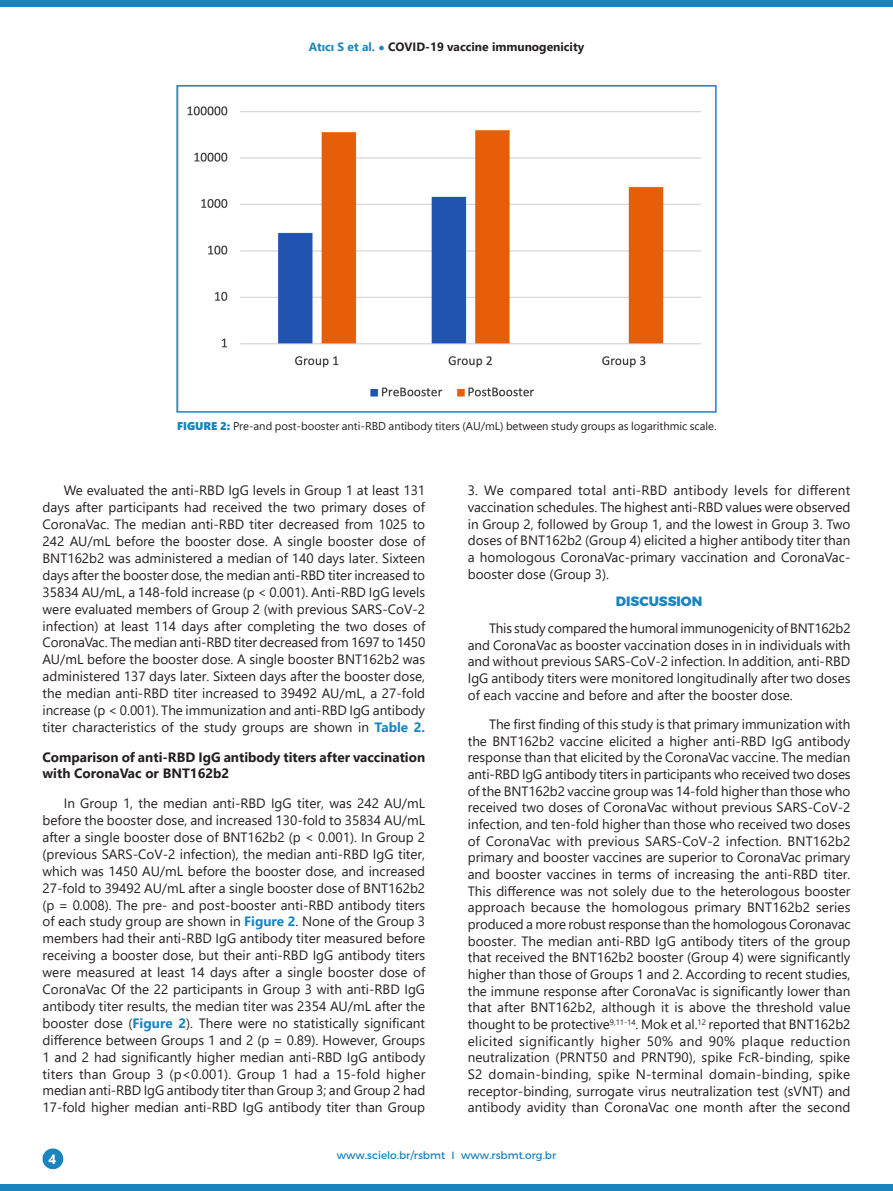
<style>
.page{position:relative;width:893px;height:1191px;background:#fff}
.page>*{position:absolute;margin:0;border:0;box-sizing:border-box;transform-origin:0 0}
.normal_1_5{font:13.5px/17px "Segoe UI";color:#231f20;text-align:justify}
.Subseção{font:700 13.5px/17px "Segoe UI";color:#231f20}
.SEÇÃO{font:800 13.5px "Montserrat";color:#1a84bf}
.t1{font:700 13.5px "Ebrima";color:#fff}
.cabecalho{font:700 12px "Segoe UI";color:#231f20}
.FIGURA{font:11.25px "Segoe UI";color:#231f20}
.t2{font:10.5px "Montserrat";color:#1a84bf}
.s1{color:#1a84bf}
.s2{font-weight:400;font-size:10.5px;color:#1a84bf}
.s3{font-family:"Segoe UI Black";color:#1a84bf}
.s4{font-weight:700;color:#1a84bf}
</style>
<div class="page">
<div style="left:43px;top:1148px;width:20px;height:21px;background:#1a84bf;border-radius:50%"></div>
<div style="left:0;top:0;width:893px;height:6px;background:#1a84bf"></div>
<div style="left:0;top:1184px;width:893px;height:7px;background:#1a84bf"></div>
<img style="left:187px;top:106px;width:514px;height:291px">
<div style="left:176px;top:85px;width:541px;height:328px;border:2px solid #1a84bf"></div>
<p class="cabecalho" style="left:309px;top:36px;width:277px"><span class="s1">Atıcı S et al.</span> <span class="s2">●</span> COVID-19 vaccine immunogenicity</p>
<p class="FIGURA" style="left:177px;top:416px;width:541px"><span class="s3">FIGURE 2:</span> Pre-and post-booster anti-RBD antibody titers (AU/mL) between study groups as logarithmic scale.</p>
<p class="normal_1_5" style="left:43px;top:481px;width:384px;text-indent:21px">We evaluated the anti-RBD IgG levels in Group 1 at least 131 days after participants had received the two primary doses of CoronaVac. The median anti-RBD titer decreased from 1025 to 242 AU/mL before the booster dose. A single booster dose of BNT162b2 was administered a median of 140 days later. Sixteen days after the booster dose, the median anti-RBD titer increased to 35834 AU/mL, a 148-fold increase (p &lt; 0.001). Anti-RBD IgG levels were evaluated members of Group 2 (with previous SARS-CoV-2 infection) at least 114 days after completing the two doses of CoronaVac. The median anti-RBD titer decreased from 1697 to 1450<br>AU/mL before the booster dose. A single booster BNT162b2 was administered 137 days later. Sixteen days after the booster dose, the median anti-RBD titer increased to 39492 AU/mL, a 27-fold increase (p &lt; 0.001). The immunization and anti-RBD IgG antibody titer characteristics of the study groups are shown in <span class="s4">Table 2.</span></p>
<p class="Subseção" style="left:43px;top:747px;width:384px">Comparison of anti-RBD IgG antibody titers after vaccination with CoronaVac or BNT162b2</p>
<p class="normal_1_5" style="left:43px;top:793px;width:384px;text-indent:21px">In Group 1, the median anti-RBD IgG titer, was 242 AU/mL before the booster dose, and increased 130-fold to 35834 AU/mL after a single booster dose of BNT162b2 (p &lt; 0.001). In Group 2 (previous SARS-CoV-2 infection), the median anti-RBD IgG titer, which was 1450 AU/mL before the booster dose, and increased 27-fold to 39492 AU/mL after a single booster dose of BNT162b2 (p = 0.008). The pre- and post-booster anti-RBD antibody titers of each study group are shown in <span class="s4">Figure 2</span>. None of the Group 3 members had their anti-RBD IgG antibody titer measured before receiving a booster dose, but their anti-RBD IgG antibody titers were measured at least 14 days after a single booster dose of CoronaVac Of the 22 participants in Group 3 with anti-RBD IgG antibody titer results, the median titer was 2354 AU/mL after the booster dose (<span class="s4">Figure 2</span>). There were no statistically significant difference between Groups 1 and 2 (p = 0.89). However, Groups 1 and 2 had significantly higher median anti-RBD IgG antibody titers than Group 3 (p&lt;0.001). Group 1 had a 15-fold higher median anti-RBD IgG antibody titer than Group 3; and Group 2 had 17-fold higher median anti-RBD IgG antibody titer than Group</p>
<p class="normal_1_5" style="left:468px;top:481px;width:384px">3. We compared total anti-RBD antibody levels for different vaccination schedules. The highest anti-RBD values were observed in Group 2, followed by Group 1, and the lowest in Group 3. Two doses of BNT162b2 (Group 4) elicited a higher antibody titer than a homologous CoronaVac-primary vaccination and CoronaVac&shy;booster dose (Group 3).</p>
<p class="SEÇÃO" style="left:616px;top:589px;width:88px">DISCUSSION</p>
<p class="normal_1_5" style="left:468px;top:618px;width:384px;text-indent:21px">This study compared the humoral immunogenicity of BNT162b2 and CoronaVac as booster vaccination doses in in individuals with and without previous SARS-CoV-2 infection. In addition, anti-RBD IgG antibody titers were monitored longitudinally after two doses of each vaccine and before and after the booster dose.</p>
<p class="normal_1_5" style="left:468px;top:714px;width:384px;text-indent:21px">The first finding of this study is that primary immunization with the BNT162b2 vaccine elicited a higher anti-RBD IgG antibody response than that elicited by the CoronaVac vaccine. The median anti-RBD IgG antibody titers in participants who received two doses of the BNT162b2 vaccine group was 14-fold higher than those who received two doses of CoronaVac without previous SARS-CoV-2 infection, and ten-fold higher than those who received two doses of CoronaVac with previous SARS-CoV-2 infection. BNT162b2 primary and booster vaccines are superior to CoronaVac primary and booster vaccines in terms of increasing the anti-RBD titer.<br>This difference was not solely due to the heterologous booster approach because the homologous primary BNT162b2 series produced a more robust response than the homologous Coronavac booster. The median anti-RBD IgG antibody titers of the group that received the BNT162b2 booster (Group 4) were significantly higher than those of Groups 1 and 2. According to recent studies, the immune response after CoronaVac is significantly lower than that after BNT162b2, although it is above the threshold value thought to be protective<sup>9,11-14</sup>. Mok et al.<sup>12</sup> reported that BNT162b2 elicited significantly higher 50% and 90% plaque reduction neutralization (PRNT50 and PRNT90), spike FcR-binding, spike S2 domain-binding, spike N-terminal domain-binding, spike receptor-binding, surrogate virus neutralization test (sVNT) and antibody avidity than CoronaVac one month after the second</p>
<p class="t1" style="left:48px;top:1148px;width:9px">4</p>
<p class="t2" style="left:337px;top:1146px;width:221px">www.scielo.br/rsbmt I www.rsbmt.org.br</p>
</div>
